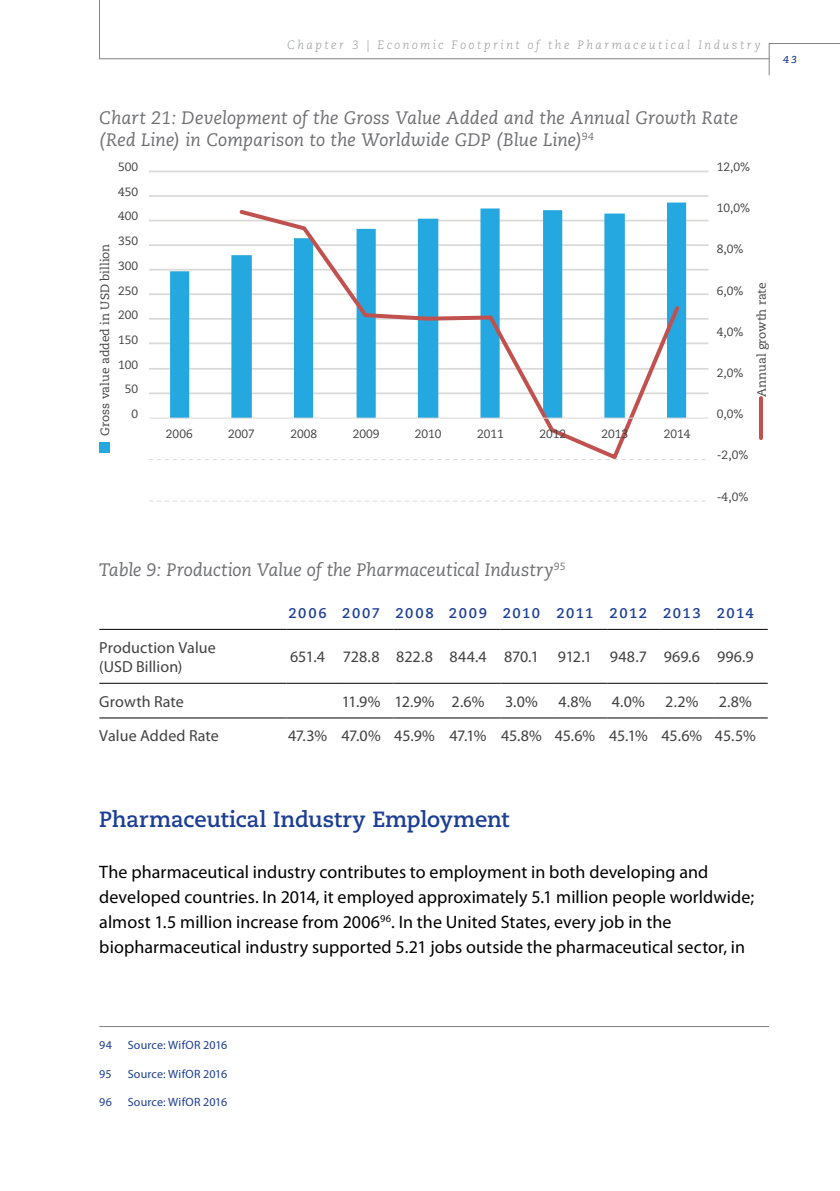
<style>
.page{position:relative;width:840px;height:1191px;background:#fff}
.page>*{position:absolute;margin:0;border:0;box-sizing:border-box;transform-origin:0 0}
.Heading_2{font:700 22px "Caecilia LT Std";letter-spacing:-.005em;color:#1c3e94}
.t1{font:18px/25.2px "Myriad Pro";letter-spacing:.005em;color:#000}
.Chart_title{font:italic 18px/21.6px "Caecilia LT Std";letter-spacing:.005em;color:#6d6e71}
.Table_title{font:italic 18px "Caecilia LT Std";letter-spacing:-.005em;color:#6d6e71}
.Table_content{font:16px/19.2px "Myriad Pro";letter-spacing:.005em;color:#414042}
.Table_title-2{font:700 14px "Caecilia LT Std";letter-spacing:.105em;color:#1c3e94}
.t2{font:12px "Caecilia LT Std";color:#414042}
.Footnote_text{font:12px "Myriad Pro";letter-spacing:.02em;color:#1c3e94}
.t3{font:italic 300 12px "Caecilia LT Std";letter-spacing:.205em;color:#939598}
.t4{font:italic 700 10px "Caecilia LT Std";color:#1c3e94}
</style>
<div class="page">
<svg style="left:99px;top:0;width:740px;height:76px"></svg>
<hr style="left:149px;top:392px;width:559px;height:2px;background:#d9d9d8">
<hr style="left:149px;top:368px;width:559px;height:2px;background:#d9d9d8">
<hr style="left:149px;top:342px;width:559px;height:2px;background:#d9d9d8">
<hr style="left:149px;top:318px;width:559px;height:2px;background:#d9d9d8">
<hr style="left:149px;top:293px;width:559px;height:2px;background:#d9d9d8">
<hr style="left:149px;top:269px;width:559px;height:1px;background:#d9d9d8">
<hr style="left:149px;top:244px;width:559px;height:2px;background:#d9d9d8">
<hr style="left:149px;top:220px;width:559px;height:1px;background:#d9d9d8">
<hr style="left:149px;top:195px;width:559px;height:2px;background:#d9d9d8">
<hr style="left:149px;top:171px;width:559px;height:1px;background:#d9d9d8">
<svg style="left:170px;top:202px;width:515px;height:215px"></svg>
<svg style="left:149px;top:500px;width:557px;height:1px"></svg>
<svg style="left:149px;top:459px;width:557px;height:1px"></svg>
<svg style="left:236px;top:207px;width:446px;height:253px"></svg>
<svg style="left:759px;top:398px;width:3px;height:40px"></svg>
<div style="left:99px;top:442px;width:11px;height:10px;background:#25a8e0"></div>
<hr style="left:149px;top:417px;width:559px;height:1px;background:#d9d9d8">
<svg style="left:99px;top:628px;width:668px;height:91px"></svg>
<hr style="left:99px;top:629px;width:187px;height:1px;background:#000">
<hr style="left:286px;top:629px;width:54px;height:1px;background:#000">
<hr style="left:340px;top:629px;width:53px;height:1px;background:#000">
<hr style="left:393px;top:629px;width:53px;height:1px;background:#000">
<hr style="left:446px;top:629px;width:54px;height:1px;background:#000">
<hr style="left:500px;top:629px;width:53px;height:1px;background:#000">
<hr style="left:553px;top:629px;width:54px;height:1px;background:#000">
<hr style="left:607px;top:629px;width:53px;height:1px;background:#000">
<hr style="left:660px;top:629px;width:53px;height:1px;background:#000">
<hr style="left:713px;top:629px;width:54px;height:1px;background:#000">
<hr style="left:99px;top:683px;width:187px;height:1px;background:#000">
<hr style="left:286px;top:683px;width:54px;height:1px;background:#000">
<hr style="left:340px;top:683px;width:53px;height:1px;background:#000">
<hr style="left:393px;top:683px;width:53px;height:1px;background:#000">
<hr style="left:446px;top:683px;width:54px;height:1px;background:#000">
<hr style="left:500px;top:683px;width:53px;height:1px;background:#000">
<hr style="left:553px;top:683px;width:54px;height:1px;background:#000">
<hr style="left:607px;top:683px;width:53px;height:1px;background:#000">
<hr style="left:660px;top:683px;width:53px;height:1px;background:#000">
<hr style="left:713px;top:683px;width:54px;height:1px;background:#000">
<hr style="left:99px;top:717px;width:187px;height:1px;background:#000">
<hr style="left:286px;top:717px;width:54px;height:1px;background:#000">
<hr style="left:340px;top:717px;width:53px;height:1px;background:#000">
<hr style="left:393px;top:717px;width:53px;height:1px;background:#000">
<hr style="left:446px;top:717px;width:54px;height:1px;background:#000">
<hr style="left:500px;top:717px;width:53px;height:1px;background:#000">
<hr style="left:553px;top:717px;width:54px;height:1px;background:#000">
<hr style="left:607px;top:717px;width:53px;height:1px;background:#000">
<hr style="left:660px;top:717px;width:53px;height:1px;background:#000">
<hr style="left:713px;top:717px;width:54px;height:1px;background:#000">
<hr style="left:99px;top:1026px;width:669px;height:1px;background:#808285">
<p class="t3" style="left:287px;top:38px;width:475px">Chapter 3 | Economic Footprint of the Pharmaceutical Industry</p>
<p class="t4" style="left:782px;top:54px;width:15px">43</p>
<p class="Chart_title" style="left:99px;top:108px;width:640px">Chart 21: Development of the Gross Value Added and the Annual Growth Rate (Red Line) in Comparison to the Worldwide GDP (Blue Line)<sup>94</sup></p>
<p class="t2" style="left:98px;top:435px;width:193px;rotate:-90deg">Gross value added in USD billion</p>
<p class="t2" style="left:118px;top:160px;width:22px">500</p>
<p class="t2" style="left:118px;top:184px;width:22px">450</p>
<p class="t2" style="left:118px;top:209px;width:22px">400</p>
<p class="t2" style="left:118px;top:234px;width:22px">350</p>
<p class="t2" style="left:118px;top:259px;width:22px">300</p>
<p class="t2" style="left:118px;top:283px;width:22px">250</p>
<p class="t2" style="left:118px;top:308px;width:22px">200</p>
<p class="t2" style="left:118px;top:333px;width:22px">150</p>
<p class="t2" style="left:118px;top:357px;width:22px">100</p>
<p class="t2" style="left:125px;top:382px;width:15px">50</p>
<p class="t2" style="left:131px;top:407px;width:8px">0</p>
<p class="t2" style="left:166px;top:427px;width:28px">2006</p>
<p class="t2" style="left:228px;top:427px;width:28px">2007</p>
<p class="t2" style="left:290px;top:427px;width:28px">2008</p>
<p class="t2" style="left:352px;top:427px;width:28px">2009</p>
<p class="t2" style="left:414px;top:427px;width:28px">2010</p>
<p class="t2" style="left:477px;top:427px;width:28px">2011</p>
<p class="t2" style="left:539px;top:427px;width:28px">2012</p>
<p class="t2" style="left:601px;top:427px;width:28px">2013</p>
<p class="t2" style="left:663px;top:427px;width:28px">2014</p>
<p class="t2" style="left:716px;top:160px;width:35px">12,0%</p>
<p class="t2" style="left:716px;top:201px;width:35px">10,0%</p>
<p class="t2" style="left:716px;top:242px;width:28px">8,0%</p>
<p class="t2" style="left:716px;top:283px;width:28px">6,0%</p>
<p class="t2" style="left:716px;top:324px;width:28px">4,0%</p>
<p class="t2" style="left:716px;top:366px;width:28px">2,0%</p>
<p class="t2" style="left:716px;top:407px;width:28px">0,0%</p>
<p class="t2" style="left:754px;top:397px;width:116px;rotate:-90deg">Annual growth rate</p>
<p class="t2" style="left:716px;top:448px;width:33px">-2,0%</p>
<p class="t2" style="left:716px;top:489px;width:33px">-4,0%</p>
<p class="Table_title" style="left:99px;top:560px;width:467px">Table 9: Production Value of the Pharmaceutical Industry<sup>95</sup></p>
<p class="Table_title-2" style="left:288px;top:605px;width:40px">2006</p>
<p class="Table_title-2" style="left:342px;top:605px;width:39px">2007</p>
<p class="Table_title-2" style="left:395px;top:605px;width:40px">2008</p>
<p class="Table_title-2" style="left:448px;top:605px;width:40px">2009</p>
<p class="Table_title-2" style="left:502px;top:605px;width:39px">2010</p>
<p class="Table_title-2" style="left:556px;top:605px;width:38px">2011</p>
<p class="Table_title-2" style="left:609px;top:605px;width:39px">2012</p>
<p class="Table_title-2" style="left:662px;top:605px;width:39px">2013</p>
<p class="Table_title-2" style="left:716px;top:605px;width:39px">2014</p>
<p class="Table_content" style="left:99px;top:637px;width:118px">Production Value (USD Billion)</p>
<p class="Table_content" style="left:290px;top:647px;width:36px">651.4</p>
<p class="Table_content" style="left:342px;top:647px;width:38px">728.8</p>
<p class="Table_content" style="left:396px;top:647px;width:38px">822.8</p>
<p class="Table_content" style="left:449px;top:647px;width:39px">844.4</p>
<p class="Table_content" style="left:503px;top:647px;width:36px">870.1</p>
<p class="Table_content" style="left:557px;top:647px;width:36px">912.1</p>
<p class="Table_content" style="left:609px;top:647px;width:39px">948.7</p>
<p class="Table_content" style="left:663px;top:647px;width:38px">969.6</p>
<p class="Table_content" style="left:716px;top:647px;width:38px">996.9</p>
<p class="Table_content" style="left:99px;top:691px;width:86px">Growth Rate</p>
<p class="Table_content" style="left:341px;top:691px;width:40px">11.9%</p>
<p class="Table_content" style="left:394px;top:691px;width:41px">12.9%</p>
<p class="Table_content" style="left:451px;top:691px;width:34px">2.6%</p>
<p class="Table_content" style="left:505px;top:691px;width:34px">3.0%</p>
<p class="Table_content" style="left:558px;top:691px;width:35px">4.8%</p>
<p class="Table_content" style="left:611px;top:691px;width:34px">4.0%</p>
<p class="Table_content" style="left:665px;top:691px;width:35px">2.2%</p>
<p class="Table_content" style="left:718px;top:691px;width:35px">2.8%</p>
<p class="Table_content" style="left:99px;top:726px;width:121px">Value Added Rate</p>
<p class="Table_content" style="left:288px;top:726px;width:41px">47.3%</p>
<p class="Table_content" style="left:341px;top:726px;width:41px">47.0%</p>
<p class="Table_content" style="left:394px;top:726px;width:42px">45.9%</p>
<p class="Table_content" style="left:449px;top:726px;width:39px">47.1%</p>
<p class="Table_content" style="left:500px;top:726px;width:42px">45.8%</p>
<p class="Table_content" style="left:554px;top:726px;width:42px">45.6%</p>
<p class="Table_content" style="left:608px;top:726px;width:40px">45.1%</p>
<p class="Table_content" style="left:661px;top:726px;width:42px">45.6%</p>
<p class="Table_content" style="left:714px;top:726px;width:42px">45.5%</p>
<p class="Heading_2" style="left:99px;top:806px;width:411px">Pharmaceutical Industry Employment</p>
<p class="t1" style="left:99px;top:858px;width:656px">The pharmaceutical industry contributes to employment in both developing and developed countries. In 2014, it employed approximately 5.1 million people worldwide; almost 1.5 million increase from 2006<sup>96</sup>. In the United States, every job in the biopharmaceutical industry supported 5.21 jobs outside the pharmaceutical sector, in</p>
<p class="Footnote_text" style="left:99px;top:1037px;width:14px">94</p>
<p class="Footnote_text" style="left:128px;top:1037px;width:101px">Source: WifOR 2016</p>
<p class="Footnote_text" style="left:99px;top:1066px;width:14px">95</p>
<p class="Footnote_text" style="left:128px;top:1066px;width:101px">Source: WifOR 2016</p>
<p class="Footnote_text" style="left:99px;top:1094px;width:14px">96</p>
<p class="Footnote_text" style="left:128px;top:1094px;width:101px">Source: WifOR 2016</p>
</div>
